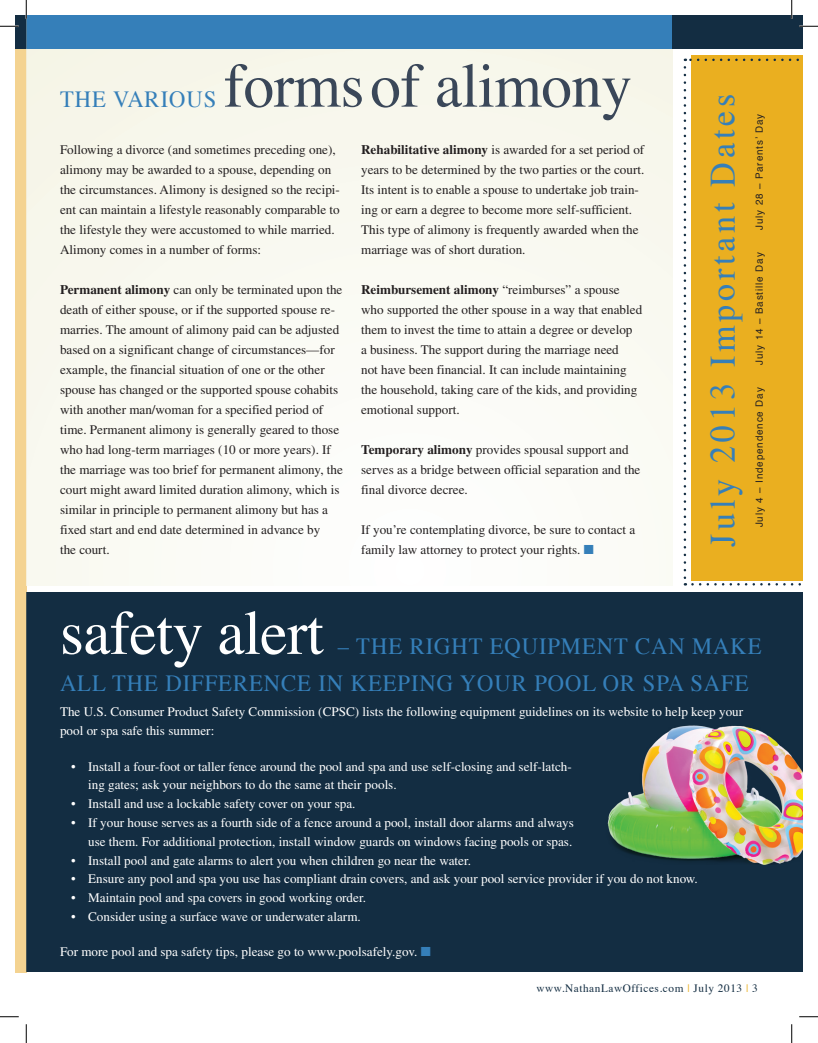
<style>
.page{position:relative;width:818px;height:1043px;background:#fff}
.page>*{position:absolute;margin:0;border:0;box-sizing:border-box;transform-origin:0 0}
.t1{font:62.5px "Times";letter-spacing:-.01em;color:#3a4759}
.t2{font:62.5px "Times";letter-spacing:-.01em;color:#fff}
.t3{font:35.62px "Times";letter-spacing:.11em;color:#357fb9;scale:.96 1}
.t4{font:23.12px/37.5px "Times";letter-spacing:.04em;color:#357fb9}
.t5{font:13.12px/20px "Times LT Std";color:#231f20}
.t6{font:13.12px/18.8px "Times LT Std";color:#fff}
.t7{font:11.25px "Times";letter-spacing:.05em;color:#132d42}
.t8{font:10px "Helvetica";letter-spacing:.09em;color:#231f20}
.s1{font-weight:700}
.s2{color:#357fb9}
.s3{color:#eaaf20}
</style>
<div class="page">
<div style="left:15px;top:16px;width:11px;height:956px;background:#f4d391"></div>
<div style="left:15px;top:15px;width:11px;height:34px;background:#132d42"></div>
<div style="left:26px;top:46px;width:646px;height:539px;background:#f9f9f1"></div>
<div style="left:26px;top:592px;width:776px;height:379px;background:#132d42"></div>
<div style="left:26px;top:15px;width:657px;height:34px;background:#357fb9"></div>
<div style="left:672px;top:15px;width:130px;height:34px;background:#132d42"></div>
<div style="left:691px;top:55px;width:111px;height:526px;background:#eaaf20"></div>
<svg style="left:692px;top:583px;width:109px;height:2px"></svg>
<svg style="left:683px;top:67px;width:3px;height:518px"></svg>
<svg style="left:684px;top:59px;width:115px;height:2px"></svg>
<img style="left:607px;top:725px;width:195px;height:139px">
<svg style="left:0;top:25px;width:19px;height:2px"></svg>
<svg style="left:799px;top:25px;width:19px;height:2px"></svg>
<svg style="left:0;top:1016px;width:19px;height:1px"></svg>
<svg style="left:799px;top:1016px;width:19px;height:1px"></svg>
<svg style="left:25px;top:0;width:2px;height:19px"></svg>
<svg style="left:25px;top:1024px;width:2px;height:18px"></svg>
<svg style="left:790px;top:0;width:2px;height:19px"></svg>
<svg style="left:791px;top:1024px;width:1px;height:18px"></svg>
<h3 class="t4" style="left:60px;top:78px;width:158px">THE VARIOUS</h3>
<h1 class="t1" style="left:224px;top:27px;width:410px">formsof alimony</h1>
<p class="t5" style="left:60px;top:140px;width:281px">Following a divorce (and sometimes preceding one), alimony may be awarded to a spouse, depending on the circumstances. Alimony is designed so the recipi&shy;ent can maintain a lifestyle reasonably comparable to the lifestyle they were accustomed to while married.<br>Alimony comes in a number of forms:</p>
<p class="t5" style="left:60px;top:280px;width:284px"><span class="s1">Permanent alimony</span> can only be terminated upon the death of either spouse, or if the supported spouse re&shy;marries. The amount of alimony paid can be adjusted based on a significant change of circumstances—for example, the financial situation of one or the other spouse has changed or the supported spouse cohabits with another man/woman for a specified period of time. Permanent alimony is generally geared to those who had long-term marriages (10 or more years). If the marriage was too brief for permanent alimony, the court might award limited duration alimony, which is similar in principle to permanent alimony but has a fixed start and end date determined in advance by<br>the court.</p>
<p class="t5" style="left:361px;top:140px;width:285px"><span class="s1">Rehabilitative alimony</span> is awarded for a set period of years to be determined by the two parties or the court.<br>Its intent is to enable a spouse to undertake job train&shy;ing or earn a degree to become more self-sufficient.<br>This type of alimony is frequently awarded when the marriage was of short duration.</p>
<p class="t5" style="left:361px;top:280px;width:282px"><span class="s1">Reimbursement alimony</span> “reimburses” a spouse who supported the other spouse in a way that enabled them to invest the time to attain a degree or develop<br>a business. The support during the marriage need<br>not have been financial. It can include maintaining the household, taking care of the kids, and providing emotional support.</p>
<p class="t5" style="left:361px;top:440px;width:281px"><span class="s1">Temporary alimony</span> provides spousal support and serves as a bridge between official separation and the final divorce decree.</p>
<p class="t5" style="left:361px;top:520px;width:275px">If you’re contemplating divorce, be sure to contact a family law attorney to protect your rights. <span class="s2">■</span></p>
<h2 class="t3" style="left:689px;top:547px;width:473px;rotate:-90deg">July 2013 Important Dates</h2>
<p class="t8" style="left:751px;top:230px;width:118px;rotate:-90deg">July 28 – Parents’ Day</p>
<p class="t8" style="left:751px;top:365px;width:114px;rotate:-90deg">July 14 – Bastille Day</p>
<p class="t8" style="left:751px;top:527px;width:141px;rotate:-90deg">July 4 – Independence Day</p>
<h1 class="t2" style="left:60px;top:574px;width:265px">safety alert</h1>
<h3 class="t4" style="left:60px;top:625px;width:703px;text-indent:278px">– THE RIGHT EQUIPMENT CAN MAKE<br>ALL THE DIFFERENCE IN KEEPING YOUR POOL OR SPA SAFE</h3>
<p class="t6" style="left:60px;top:702px;width:684px">The U.S. Consumer Product Safety Commission (CPSC) lists the following equipment guidelines on its website to help keep your pool or spa safe this summer:</p>
<p class="t6" style="left:88px;top:757px;width:485px;text-indent:-17px">• Install a four-foot or taller fence around the pool and spa and use self-closing and self-latch&shy;ing gates; ask your neighbors to do the same at their pools.</p>
<p class="t6" style="left:71px;top:794px;width:286px">• Install and use a lockable safety cover on your spa.</p>
<p class="t6" style="left:71px;top:813px;width:504px;text-align:right">• If your house serves as a fourth side of a fence around a pool, install door alarms and always use them. For additional protection, install window guards on windows facing pools or spas.</p>
<p class="t6" style="left:71px;top:850px;width:401px">• Install pool and gate alarms to alert you when children go near the water.</p>
<p class="t6" style="left:71px;top:869px;width:628px">• Ensure any pool and spa you use has compliant drain covers, and ask your pool service provider if you do not know.</p>
<p class="t6" style="left:71px;top:888px;width:296px">• Maintain pool and spa covers in good working order.</p>
<p class="t6" style="left:71px;top:907px;width:291px">• Consider using a surface wave or underwater alarm.</p>
<p class="t6" style="left:60px;top:942px;width:372px">For more pool and spa safety tips, please go to www.poolsafely.gov. <span class="s2">■</span></p>
<p class="t7" style="left:536px;top:977px;width:223px">www.NathanLawOffices.com <span class="s3">|</span> July 2013 <span class="s3">|</span> 3</p>
<p class="t7" style="left:566px;top:977px;width:75px">www.TopPract</p>
</div>
